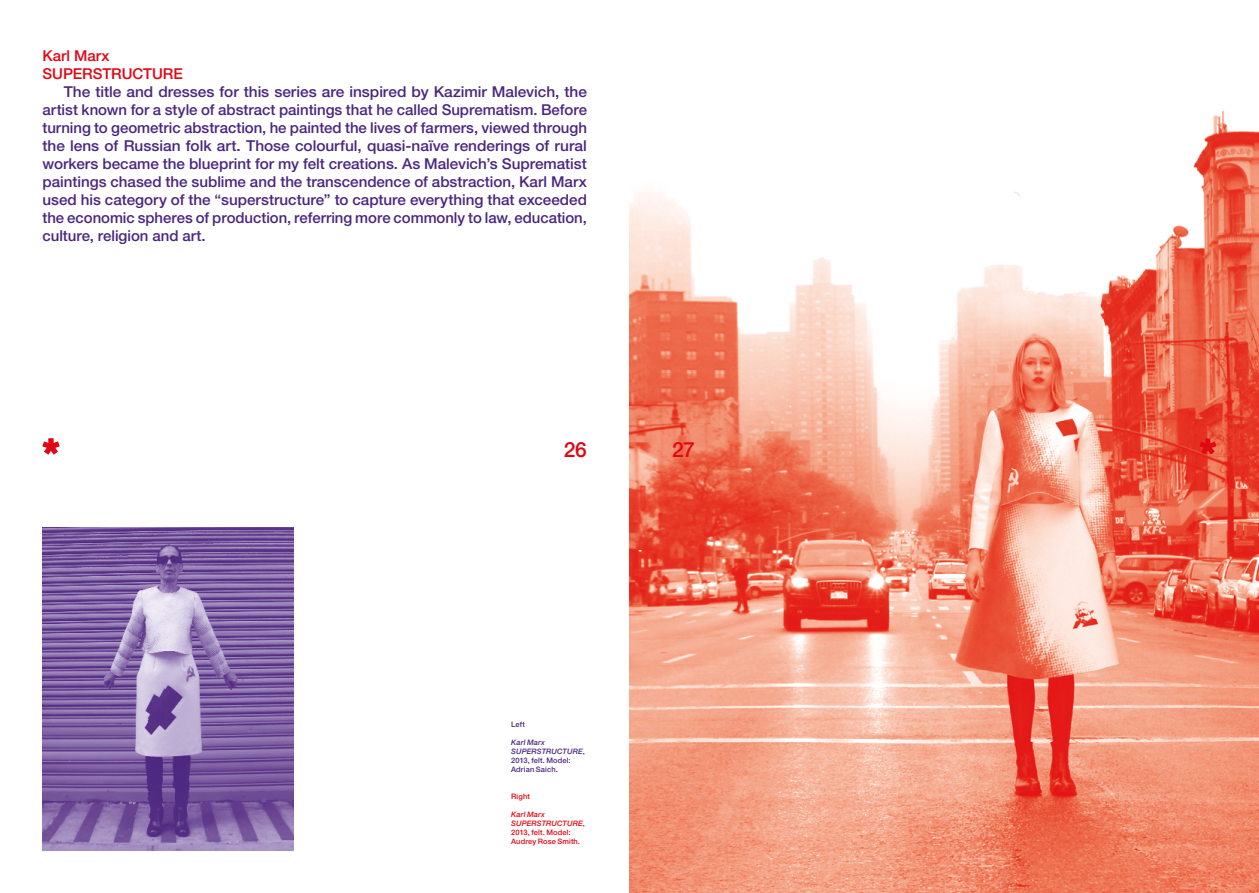
<style>
.page{position:relative;width:1259px;height:893px;background:#fff}
.page>*{position:absolute;margin:0;border:0;box-sizing:border-box;transform-origin:0 0}
.t1{font:500 21px "Helvetica Neue LT Std";color:#e30613}
.Red_Body{font:500 15px/18px "Helvetica Neue LT Std";letter-spacing:-.005em;color:#4b267f;text-align:justify}
.Red_Body-2{font:500 15px "Helvetica Neue LT Std";color:#e30613}
.Red_Body-3{font:500 7.5px/9px "Helvetica Neue LT Std";letter-spacing:.015em;color:#e30613}
.Red_Body-4{font:500 7.5px/9px "Helvetica Neue LT Std";letter-spacing:.015em;color:#4b267f}
.s1{font-style:italic}
</style>
<div class="page">
<img style="left:630px;top:110px;width:629px;height:783px">
<img style="left:43px;top:527px;width:251px;height:323px">
<svg style="left:43px;top:438px;width:17px;height:17px"></svg>
<svg style="left:1199px;top:438px;width:17px;height:17px"></svg>
<p class="Red_Body-2" style="left:43px;top:46px;width:68px">Karl Marx</p>
<p class="Red_Body-2" style="left:43px;top:64px;width:142px">SUPERSTRUCTURE</p>
<p class="Red_Body" style="left:43px;top:82px;width:546px;text-indent:21px">The title and dresses for this series are inspired by Kazimir Malevich, the artist known for a style of abstract paintings that he called Suprematism. Before turning to geometric abstraction, he painted the lives of farmers, viewed through the lens of Russian folk art. Those colourful, quasi-naïve renderings of rural workers became the blueprint for my felt creations. As Malevich’s Suprematist paintings chased the sublime and the transcendence of abstraction, Karl Marx used his category of the “superstructure” to capture everything that exceeded the economic spheres of production, referring more commonly to law, education, culture, religion and art.</p>
<h1 class="t1" style="left:564px;top:437px;width:25px">26</h1>
<h1 class="t1" style="left:672px;top:437px;width:24px">27</h1>
<p class="Red_Body-4" style="left:511px;top:719px;width:15px">Left</p>
<p class="Red_Body-4" style="left:511px;top:737px;width:75px"><span class="s1">Karl Marx<br>SUPERSTRUCTURE</span>,<br>2013, felt. Model:<br>Adrian Saich.</p>
<p class="Red_Body-3" style="left:511px;top:791px;width:20px">Right</p>
<p class="Red_Body-3" style="left:511px;top:809px;width:75px"><span class="s1">Karl Marx<br>SUPERSTRUCTURE</span>,<br>2013, felt. Model:<br>Audrey Rose Smith.</p>
</div>
